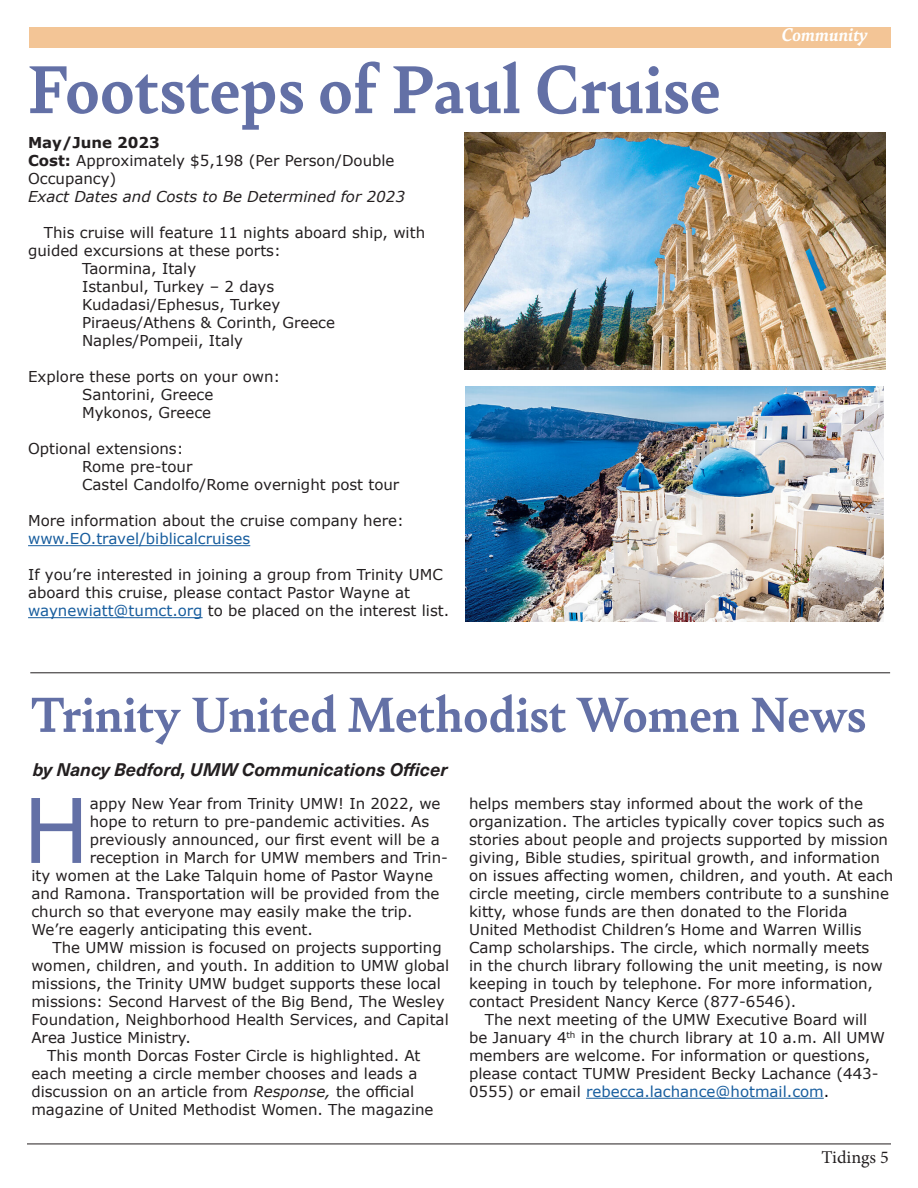
<style>
.page{position:relative;width:918px;height:1188px;background:#fff}
.page>*{position:absolute;margin:0;border:0;box-sizing:border-box;transform-origin:0 0}
.Drop_Cap{font:89.25px "Verdana";color:#6370a6}
.Article_Heading{font:700 72px "Bely";color:#6370a6}
.Article_Heading-2{font:700 52.5px "Bely";color:#6370a6}
.t1{font:italic 700 19.5px "Bely";color:#fff}
.Paragraph_Style_1{font:italic 700 18px "Neue Haas Unica W1 G";color:#231f20}
.t2{font:18px "Minion Pro";color:#231f20}
.Drop_Cap-2{font:15px/18px "Verdana";color:#231f20}
.t3{font:italic 15px "Verdana";color:#231f20}
.t4{font:700 15px "Verdana";color:#231f20}
.s1{font-weight:700}
.s2{color:#175d9e}
.s3{font-style:italic}
.s4{color:#00000a}
</style>
<div class="page">
<hr style="left:27px;top:1144px;width:864px;height:1px;background:#231f20">
<div style="left:29px;top:27px;width:862px;height:21px;background:#f3c596"></div>
<hr style="left:586px;top:1098px;width:238px;height:1px;background:#175d9e">
<hr style="left:30px;top:672px;width:860px;height:1px;background:#231f20">
<hr style="left:28px;top:545px;width:222px;height:1px;background:#175d9e">
<hr style="left:28px;top:617px;width:175px;height:1px;background:#175d9e">
<img style="left:464px;top:133px;width:421px;height:236px">
<img style="left:466px;top:386px;width:418px;height:235px">
<p class="Article_Heading" style="left:27px;top:38px;width:695px">Footsteps of Paul Cruise</p>
<p class="t4" style="left:28px;top:132px;width:133px">May/June 2023</p>
<p class="Drop_Cap-2" style="left:28px;top:152px;width:368px"><span class="s1">Cost:</span> Approximately $5,198 (Per Person/Double<br>Occupancy)</p>
<p class="t3" style="left:28px;top:187px;width:378px">Exact Dates and Costs to Be Determined for 2023</p>
<p class="Drop_Cap-2" style="left:28px;top:224px;width:399px;text-indent:16px">This cruise will feature 11 nights aboard ship, with guided excursions at these ports:</p>
<p class="Drop_Cap-2" style="left:82px;top:260px;width:116px">Taormina, Italy</p>
<p class="Drop_Cap-2" style="left:82px;top:278px;width:194px">Istanbul, Turkey – 2 days</p>
<p class="Drop_Cap-2" style="left:82px;top:296px;width:200px">Kudadasi/Ephesus, Turkey</p>
<p class="Drop_Cap-2" style="left:82px;top:314px;width:254px">Piraeus/Athens &amp; Corinth, Greece</p>
<p class="Drop_Cap-2" style="left:82px;top:332px;width:163px">Naples/Pompeii, Italy</p>
<p class="Drop_Cap-2" style="left:28px;top:368px;width:254px">Explore these ports on your own:</p>
<p class="Drop_Cap-2" style="left:82px;top:386px;width:133px">Santorini, Greece</p>
<p class="Drop_Cap-2" style="left:82px;top:404px;width:131px">Mykonos, Greece</p>
<p class="Drop_Cap-2" style="left:28px;top:440px;width:157px">Optional extensions:</p>
<p class="Drop_Cap-2" style="left:82px;top:458px;width:112px">Rome pre-tour</p>
<p class="Drop_Cap-2" style="left:82px;top:476px;width:319px">Castel Candolfo/Rome overnight post tour</p>
<p class="Drop_Cap-2" style="left:28px;top:512px;width:377px">More information about the cruise company here: <span class="s2">www.EO.travel/biblicalcruises</span></p>
<p class="Drop_Cap-2" style="left:28px;top:566px;width:423px">If you’re interested in joining a group from Trinity UMC aboard this cruise, please contact Pastor Wayne at <span class="s2">waynewiatt@tumct.org</span> to be placed on the interest list.</p>
<h3 class="t1" style="left:781px;top:21px;width:88px">Community</h3>
<p class="Article_Heading-2" style="left:30px;top:677px;width:837px">Trinity United Methodist Women News</p>
<p class="Paragraph_Style_1" style="left:33px;top:756px;width:416px">by Nancy Bedford, UMW Communications Officer</p>
<p class="Drop_Cap" style="left:23px;top:769px;width:69px">H</p>
<p class="Drop_Cap-2" style="left:90px;top:794px;width:352px">appy New Year from Trinity UMW! In 2022, we</p>
<p class="Drop_Cap-2" style="left:90px;top:812px;width:341px">hope to return to pre-pandemic activities. As</p>
<p class="Drop_Cap-2" style="left:90px;top:830px;width:352px">previously announced, our first event will be a</p>
<p class="Drop_Cap-2" style="left:90px;top:848px;width:360px">reception in March for UMW members and Trin-</p>
<p class="Drop_Cap-2" style="left:31px;top:866px;width:403px">ity women at the Lake Talquin home of Pastor Wayne</p>
<p class="Drop_Cap-2" style="left:31px;top:884px;width:410px">and Ramona. Transportation will be provided from the</p>
<p class="Drop_Cap-2" style="left:31px;top:902px;width:383px">church so that everyone may easily make the trip.</p>
<p class="Drop_Cap-2" style="left:31px;top:920px;width:283px">We’re eagerly anticipating this event.</p>
<p class="Drop_Cap-2" style="left:31px;top:938px;width:420px;text-indent:21px">The UMW mission is focused on projects supporting women, children, and youth. In addition to UMW global missions, the Trinity UMW budget supports these local missions: Second Harvest of the Big Bend, The Wesley Foundation, Neighborhood Health Services, and Capital Area Justice Ministry.</p>
<p class="Drop_Cap-2" style="left:31px;top:1046px;width:404px;text-indent:16px">This month Dorcas Foster Circle is highlighted. At each meeting a circle member chooses and leads a discussion on an article from <span class="s3">Response,</span> the official magazine of United Methodist Women. The magazine</p>
<p class="Drop_Cap-2" style="left:469px;top:794px;width:426px">helps members stay informed about the work of the organization. The articles typically cover topics such as stories about people and projects supported by mission giving, Bible studies, spiritual growth, and information on issues affecting women, children, and youth. At each circle meeting, circle members contribute to a sunshine kitty, whose funds are then donated to the Florida United Methodist Children’s Home and Warren Willis Camp scholarships. The circle, which normally meets<br>in the church library following the unit meeting, is now keeping in touch by telephone. For more information, contact President Nancy Kerce (877-6546).</p>
<p class="Drop_Cap-2" style="left:469px;top:1010px;width:417px;text-indent:16px">The next meeting of the UMW Executive Board will be January 4<sup>th</sup> in the church library at 10 a.m. All UMW members are welcome. For information or questions, please contact TUMW President Becky Lachance (443- 0555) or email <span class="s2">rebecca.lachance@hotmail.com</span><span class="s4">.</span></p>
<p class="t2" style="left:821px;top:1145px;width:69px">Tidings 5</p>
</div>
